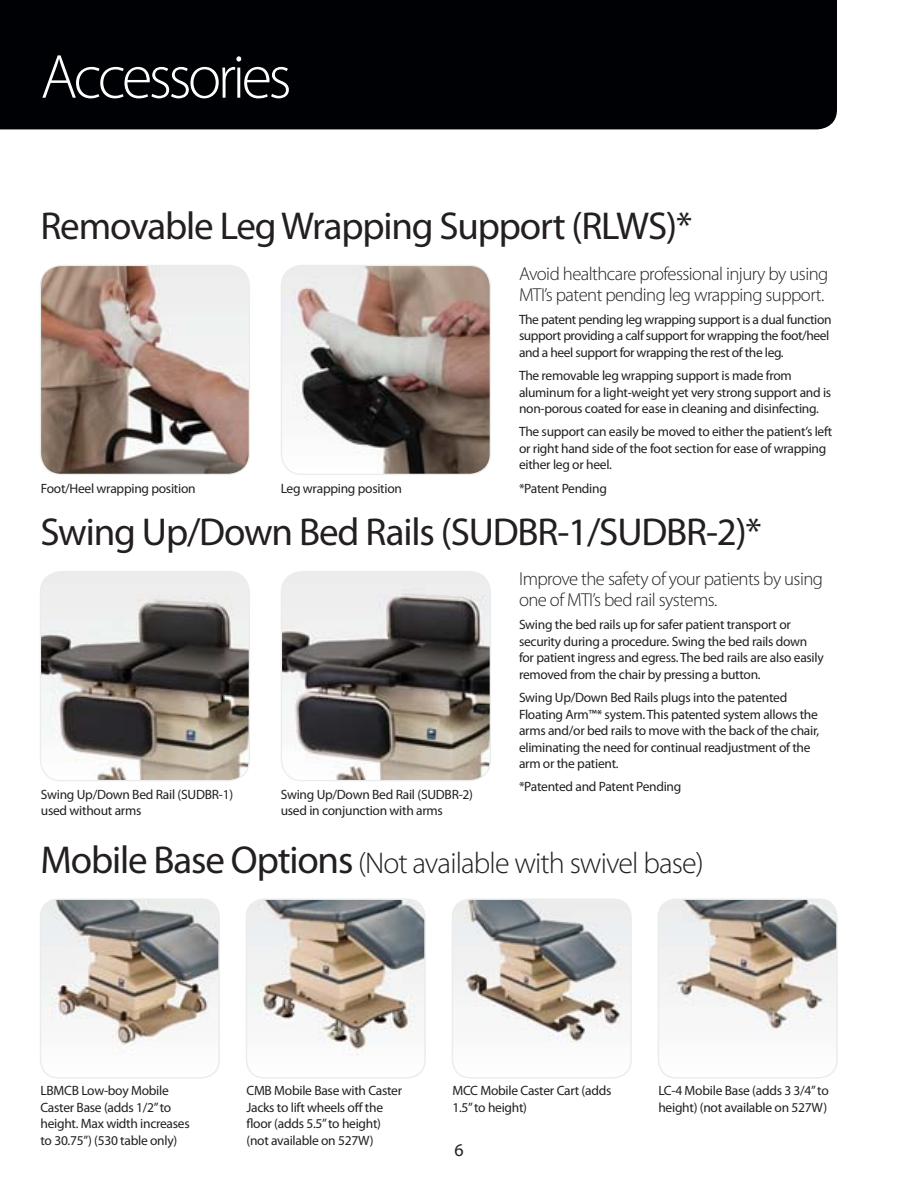
<style>
.page{position:relative;width:918px;height:1188px;background:#fff}
.page>*{position:absolute;margin:0;border:0;box-sizing:border-box;transform-origin:0 0}
.t1{font:300 62.7px "Myriad Pro";letter-spacing:-.06em;color:#fff}
.t2{font:39px "Myriad Pro";letter-spacing:-.03em;color:#231f20}
.t3{font:300 30px "Myriad Pro";letter-spacing:-.03em;color:#231f20}
.t4{font:300 18.75px/21px "Myriad Pro";letter-spacing:-.03em;color:#231f20}
.t5{font:18px "Myriad Pro";color:#231f20}
.t6{font:13.5px/16.5px "Myriad Pro";letter-spacing:-.02em;color:#231f20}
.s1{font-weight:400;font-size:39px}
</style>
<div class="page">
<div style="left:0;top:0;width:837px;height:129px;background:#000105"></div>
<img style="left:40px;top:572px;width:209px;height:209px;border-radius:21px">
<div style="left:40px;top:571px;width:210px;height:210px;border:1px solid #ebecec;border-radius:21px"></div>
<img style="left:281px;top:572px;width:209px;height:209px;border-radius:21px">
<div style="left:281px;top:571px;width:210px;height:210px;border:1px solid #ebecec;border-radius:21px"></div>
<img style="left:281px;top:265px;width:209px;height:209px;border-radius:21px">
<div style="left:281px;top:265px;width:210px;height:210px;border:1px solid #ebecec;border-radius:21px"></div>
<img style="left:40px;top:265px;width:209px;height:209px;border-radius:21px">
<div style="left:40px;top:265px;width:210px;height:210px;border:1px solid #ebecec;border-radius:21px"></div>
<img style="left:40px;top:901px;width:177px;height:145px">
<div style="left:40px;top:898px;width:180px;height:181px;border:2px solid #ebecec;border-radius:18px"></div>
<img style="left:246px;top:901px;width:177px;height:154px">
<div style="left:246px;top:898px;width:180px;height:181px;border:2px solid #ebecec;border-radius:18px"></div>
<img style="left:452px;top:901px;width:177px;height:142px">
<div style="left:452px;top:898px;width:180px;height:181px;border:2px solid #ebecec;border-radius:18px"></div>
<img style="left:658px;top:901px;width:177px;height:131px">
<div style="left:658px;top:898px;width:180px;height:181px;border:2px solid #ebecec;border-radius:18px"></div>
<h1 class="t1" style="left:40px;top:54px;width:253px">Accessories</h1>
<h2 class="t2" style="left:40px;top:212px;width:653px">Removable Leg Wrapping Support (RLWS)*</h2>
<p class="t6" style="left:41px;top:481px;width:156px">Foot/Heel wrapping position</p>
<p class="t6" style="left:281px;top:481px;width:123px">Leg wrapping position</p>
<h3 class="t4" style="left:519px;top:265px;width:311px">Avoid healthcare professional injury by using<br>MTI’s patent pending leg wrapping support.</h3>
<p class="t6" style="left:519px;top:313px;width:314px">The patent pending leg wrapping support is a dual function support providing a calf support for wrapping the foot/heel and a heel support for wrapping the rest of the leg.</p>
<p class="t6" style="left:519px;top:369px;width:314px">The removable leg wrapping support is made from aluminum for a light-weight yet very strong support and is non-porous coated for ease in cleaning and disinfecting.</p>
<p class="t6" style="left:519px;top:425px;width:315px">The support can easily be moved to either the patient’s left or right hand side of the foot section for ease of wrapping either leg or heel.</p>
<p class="t6" style="left:519px;top:481px;width:89px">*Patent Pending</p>
<h2 class="t2" style="left:40px;top:518px;width:723px">Swing Up/Down Bed Rails (SUDBR-1/SUDBR-2)*</h2>
<p class="t6" style="left:41px;top:787px;width:194px">Swing Up/Down Bed Rail (SUDBR-1) used without arms</p>
<p class="t6" style="left:281px;top:787px;width:194px">Swing Up/Down Bed Rail (SUDBR-2) used in conjunction with arms</p>
<h3 class="t4" style="left:519px;top:570px;width:306px">Improve the safety of your patients by using one of MTI’s bed rail systems.</h3>
<p class="t6" style="left:519px;top:618px;width:306px">Swing the bed rails up for safer patient transport or security during a procedure. Swing the bed rails down for patient ingress and egress. The bed rails are also easily removed from the chair by pressing a button.</p>
<p class="t6" style="left:519px;top:691px;width:302px">Swing Up/Down Bed Rails plugs into the patented Floating Arm™* system. This patented system allows the arms and/or bed rails to move with the back of the chair, eliminating the need for continual readjustment of the arm or the patient.</p>
<p class="t6" style="left:519px;top:780px;width:164px">*Patented and Patent Pending</p>
<h3 class="t3" style="left:40px;top:852px;width:665px"><span class="s1">Mobile Base Options</span> (Not available with swivel base)</h3>
<p class="t6" style="left:40px;top:1084px;width:151px">LBMCB Low-boy Mobile<br>Caster Base (adds 1/2” to height. Max width increases to 30.75”) (530 table only)</p>
<p class="t6" style="left:246px;top:1084px;width:157px">CMB Mobile Base with Caster<br>Jacks to lift wheels off the floor (adds 5.5” to height) (not available on 527W)</p>
<p class="t6" style="left:452px;top:1084px;width:161px">MCC Mobile Caster Cart (adds<br>1.5” to height)</p>
<p class="t6" style="left:658px;top:1084px;width:172px">LC-4 Mobile Base (adds 3 3/4” to height) (not available on 527W)</p>
<h3 class="t5" style="left:454px;top:1143px;width:11px">6</h3>
</div>
